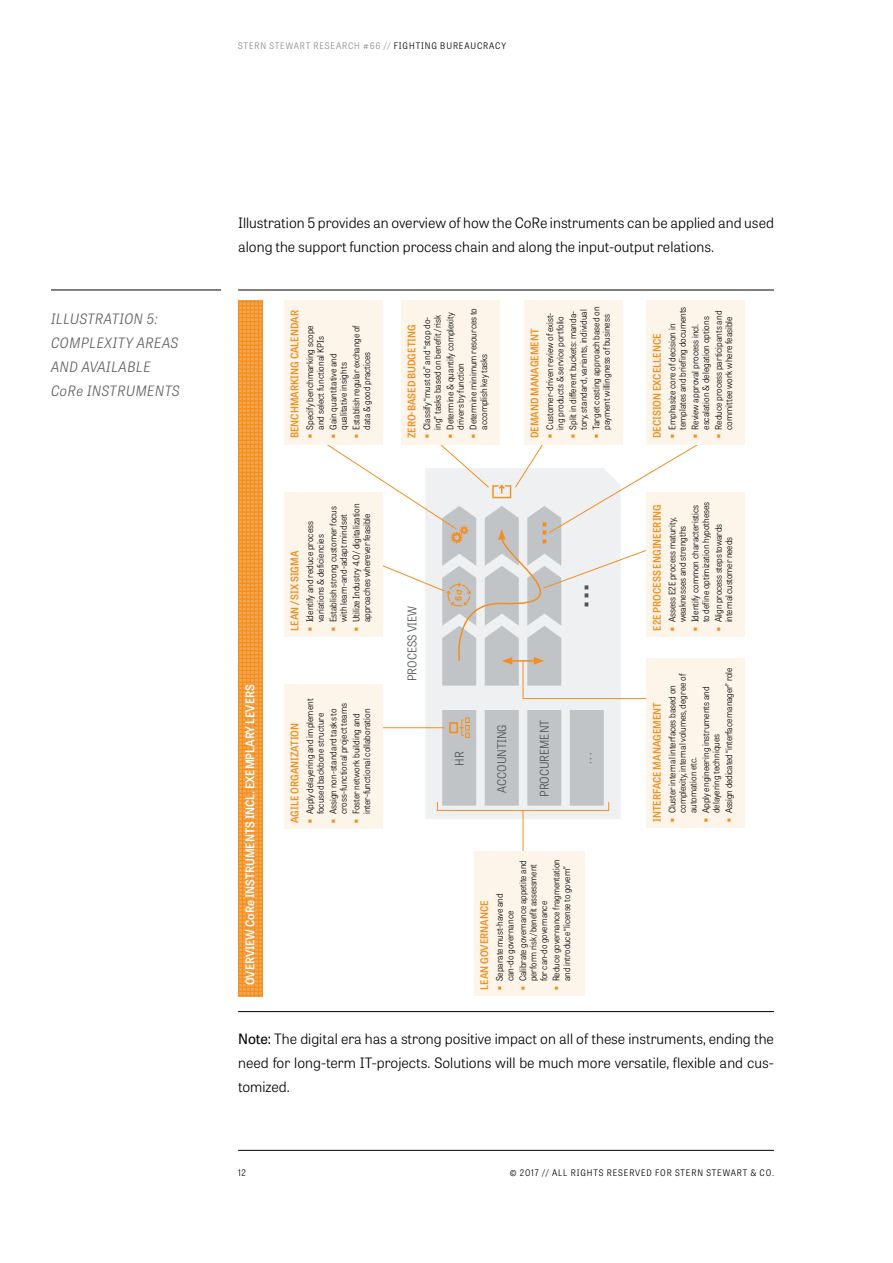
<style>
.page{position:relative;width:893px;height:1263px;background:#fff}
.page>*{position:absolute;margin:0;border:0;box-sizing:border-box;transform-origin:0 0}
.t1{font:800 21px "Tablet Gothic Narrow";color:#f38e20}
.t2{font:800 21px "Tablet Gothic Narrow";color:#4f5455}
.TEXT_fliesstext_EN{font:300 14.25px/24px "Tablet Gothic";color:#000;text-align:justify}
.TEXT_fliesstext_plus{font:300 14.25px/24px "Tablet Gothic";color:#000}
.t3{font:italic 300 14.25px/24px "Tablet Gothic Narrow";letter-spacing:.04em;color:#636362}
.t4{font:600 12px "Tablet Gothic Narrow";color:#fff}
.t5{font:300 12px "Tablet Gothic Narrow";color:#4f5455}
.t6{font:600 10.5px "Tablet Gothic Narrow";color:#f38e20}
.t7{font:300 9px/10.5px "Tablet Gothic Narrow";color:#000}
.t8{font:300 9px "Tablet Gothic Narrow";letter-spacing:.1em;color:#878786}
.t9{font:300 9px "Tablet Gothic Narrow";letter-spacing:.1em;color:#000}
.t10{font:700 9px "Tablet Gothic Narrow";color:#f38e20}
.s1{color:#000}
.s2{font-family:"Arial"}
.s3{font-weight:400}
</style>
<div class="page">
<hr style="left:238px;top:1150px;width:536px;height:1px;background:#000">
<hr style="left:238px;top:290px;width:536px;height:1px;background:#000">
<hr style="left:238px;top:1011px;width:536px;height:1px;background:#000">
<div style="left:425px;top:699px;width:196px;height:120px;background:#eff0f1"></div>
<div style="left:485px;top:710px;width:34px;height:96px;background:#c1c4c6"></div>
<div style="left:527px;top:710px;width:34px;height:96px;background:#c1c4c6"></div>
<div style="left:570px;top:710px;width:34px;height:96px;background:#c1c4c6"></div>
<div style="left:238px;top:300px;width:24px;height:696px;background:#f38e20"></div>
<svg style="left:442px;top:710px;width:34px;height:96px;background:#c3c2bf"></svg>
<hr style="left:381px;top:727px;width:63px;height:1px;background:#f38e20">
<div style="left:284px;top:685px;width:99px;height:144px;background:#fef5ea"></div>
<div style="left:401px;top:300px;width:99px;height:145px;background:#fef5ea"></div>
<div style="left:524px;top:300px;width:98px;height:145px;background:#fef5ea"></div>
<div style="left:646px;top:300px;width:99px;height:145px;background:#fef5ea"></div>
<div style="left:646px;top:493px;width:99px;height:144px;background:#fef5ea"></div>
<div style="left:437px;top:801px;width:172px;height:10px;border:1px solid #f38e20"></div>
<div style="left:646px;top:659px;width:99px;height:169px;background:#fef5ea"></div>
<hr style="left:523px;top:810px;width:1px;height:60px;background:#f38e20">
<div style="left:474px;top:852px;width:111px;height:144px;background:#fef5ea"></div>
<div style="left:284px;top:493px;width:99px;height:144px;background:#fef5ea"></div>
<div style="left:284px;top:300px;width:99px;height:145px;background:#fef5ea"></div>
<hr style="left:51px;top:290px;width:170px;height:1px;background:#000">
<svg style="left:321px;top:435px;width:390px;height:264px"></svg>
<p class="t8" style="left:238px;top:40px;width:269px">STERN STEWART RESEARCH #66 // <span class="s1">FIGHTING BUREAUCRACY</span></p>
<p class="t3" style="left:51px;top:306px;width:130px">ILLUSTRATION 5:<br>COMPLEXITY AREAS<br>AND AVAILABLE<br>CoRe INSTRUMENTS</p>
<p class="TEXT_fliesstext_plus" style="left:238px;top:210px;width:537px">Illustration 5 provides an overview of how the CoRe instruments can be applied and used along the support function process chain and along the input-output relations.</p>
<p class="t4" style="left:242px;top:985px;width:302px;rotate:-90deg">OVERVIEW CoRe INSTRUMENTS INCL. EXEMPLARY LEVERS</p>
<p class="t6" style="left:287px;top:438px;width:130px;rotate:-90deg">BENCHMARKING CALENDAR</p>
<p class="t7" style="left:351px;top:430px;width:106px;rotate:-90deg">Establish regular exchange of data &amp; good practices</p>
<p class="t7" style="left:304px;top:430px;width:106px;rotate:-90deg">Specify benchmarking scope and select functional KPIs</p>
<p class="t7" style="left:328px;top:430px;width:78px;rotate:-90deg">Gain quantitative and qualitative insights</p>
<p class="t7" style="left:328px;top:622px;width:118px;rotate:-90deg">Establish strong customer focus with learn-and-adapt mindset</p>
<p class="t7" style="left:351px;top:622px;width:120px;rotate:-90deg">Utilize Industry 4.0 / digitalization approaches wherever feasible</p>
<p class="t7" style="left:304px;top:622px;width:103px;rotate:-90deg">Identify and reduce process variations &amp; deficiencies</p>
<p class="t6" style="left:287px;top:631px;width:81px;rotate:-90deg">LEAN / SIX SIGMA</p>
<p class="t6" style="left:287px;top:823px;width:101px;rotate:-90deg">AGILE ORGANIZATION</p>
<p class="t7" style="left:304px;top:814px;width:117px;rotate:-90deg">Apply delayering and implement focused backbone structure</p>
<p class="t7" style="left:328px;top:814px;width:113px;rotate:-90deg">Assign non-standard tasks to cross-functional project teams</p>
<p class="t7" style="left:351px;top:814px;width:107px;rotate:-90deg">Foster network building and inter-functional collaboration</p>
<p class="t6" style="left:404px;top:438px;width:115px;rotate:-90deg">ZERO-BASED BUDGETING</p>
<p class="t7" style="left:421px;top:430px;width:116px;rotate:-90deg">Classify “must do” and “stop do&shy;ing” tasks based on benefit / risk</p>
<p class="t7" style="left:445px;top:430px;width:119px;rotate:-90deg">Determine &amp; quantify complexity drivers by function</p>
<p class="t7" style="left:468px;top:430px;width:123px;rotate:-90deg">Determine minimum resources to accomplish key tasks</p>
<p class="t7" style="left:544px;top:430px;width:119px;rotate:-90deg">Customer-driven review of exist&shy;ing products &amp; service portfolio</p>
<p class="t7" style="left:567px;top:430px;width:122px;rotate:-90deg">Split in different buckets: manda&shy;tory, standard, variants, individual</p>
<p class="t7" style="left:590px;top:430px;width:125px;rotate:-90deg">Target costing approach based on payment willingness of business</p>
<p class="t6" style="left:527px;top:438px;width:111px;rotate:-90deg">DEMAND MANAGEMENT</p>
<p class="t5" style="left:404px;top:681px;width:77px;rotate:-90deg">PROCESS VIEW</p>
<p class="t10" style="left:452px;top:601px;width:14px;rotate:-90deg">6<span class="s2">σ</span></p>
<p class="t1" style="left:523px;top:544px;width:24px;rotate:-90deg">. . .</p>
<p class="t2" style="left:565px;top:607px;width:24px;rotate:-90deg">. . .</p>
<p class="t5" style="left:451px;top:765px;width:16px;rotate:-90deg">HR</p>
<p class="t5" style="left:494px;top:793px;width:70px;rotate:-90deg">ACCOUNTING</p>
<p class="t5" style="left:536px;top:797px;width:79px;rotate:-90deg">PROCUREMENT</p>
<p class="t5" style="left:579px;top:764px;width:13px;rotate:-90deg">. . .</p>
<p class="t7" style="left:517px;top:981px;width:122px;rotate:-90deg">Calibrate governance appetite and perform risk / benefit assessment for can-do governance</p>
<p class="t7" style="left:551px;top:981px;width:124px;rotate:-90deg">Reduce governance fragmentation and introduce “license to govern”</p>
<p class="t6" style="left:477px;top:990px;width:91px;rotate:-90deg">LEAN GOVERNANCE</p>
<p class="t7" style="left:494px;top:981px;width:90px;rotate:-90deg">Separate must-have and can-do governance</p>
<p class="t7" style="left:667px;top:430px;width:125px;rotate:-90deg">Emphasize core of decision in templates and briefing documents</p>
<p class="t7" style="left:690px;top:430px;width:115px;rotate:-90deg">Review approval process incl. escalation &amp; delegation options</p>
<p class="t7" style="left:713px;top:430px;width:121px;rotate:-90deg">Reduce process participants and committee work where feasible</p>
<p class="t6" style="left:650px;top:438px;width:106px;rotate:-90deg">DECISION EXCELLENCE</p>
<p class="t7" style="left:690px;top:622px;width:122px;rotate:-90deg">Identify common characteristics to define optimization hypotheses</p>
<p class="t6" style="left:650px;top:631px;width:128px;rotate:-90deg">E2E PROCESS ENGINEERING</p>
<p class="t7" style="left:667px;top:622px;width:106px;rotate:-90deg">Assess E2E process maturity, weaknesses and strengths</p>
<p class="t7" style="left:713px;top:622px;width:100px;rotate:-90deg">Align process steps towards internal customer needs</p>
<p class="t7" style="left:723px;top:813px;width:147px;rotate:-90deg">Assign dedicated “interface manager” role</p>
<p class="t7" style="left:667px;top:813px;width:141px;rotate:-90deg">Cluster internal interfaces based on complexity, internal volumes, degree of automation etc.</p>
<p class="t7" style="left:700px;top:813px;width:128px;rotate:-90deg">Apply engineering instruments and delayering techniques</p>
<p class="t6" style="left:650px;top:822px;width:121px;rotate:-90deg">INTERFACE MANAGEMENT</p>
<p class="TEXT_fliesstext_EN" style="left:238px;top:1026px;width:537px"><span class="s3">Note:</span> The digital era has a strong positive impact on all of these instruments, ending the need for long-term IT-projects. Solutions will be much more versatile, flexible and cus&shy;tomized.</p>
<p class="t7" style="left:238px;top:1167px;width:9px">12</p>
<p class="t9" style="left:510px;top:1167px;width:266px">© 2017 // ALL RIGHTS RESERVED FOR STERN STEWART &amp; CO.</p>
</div>
